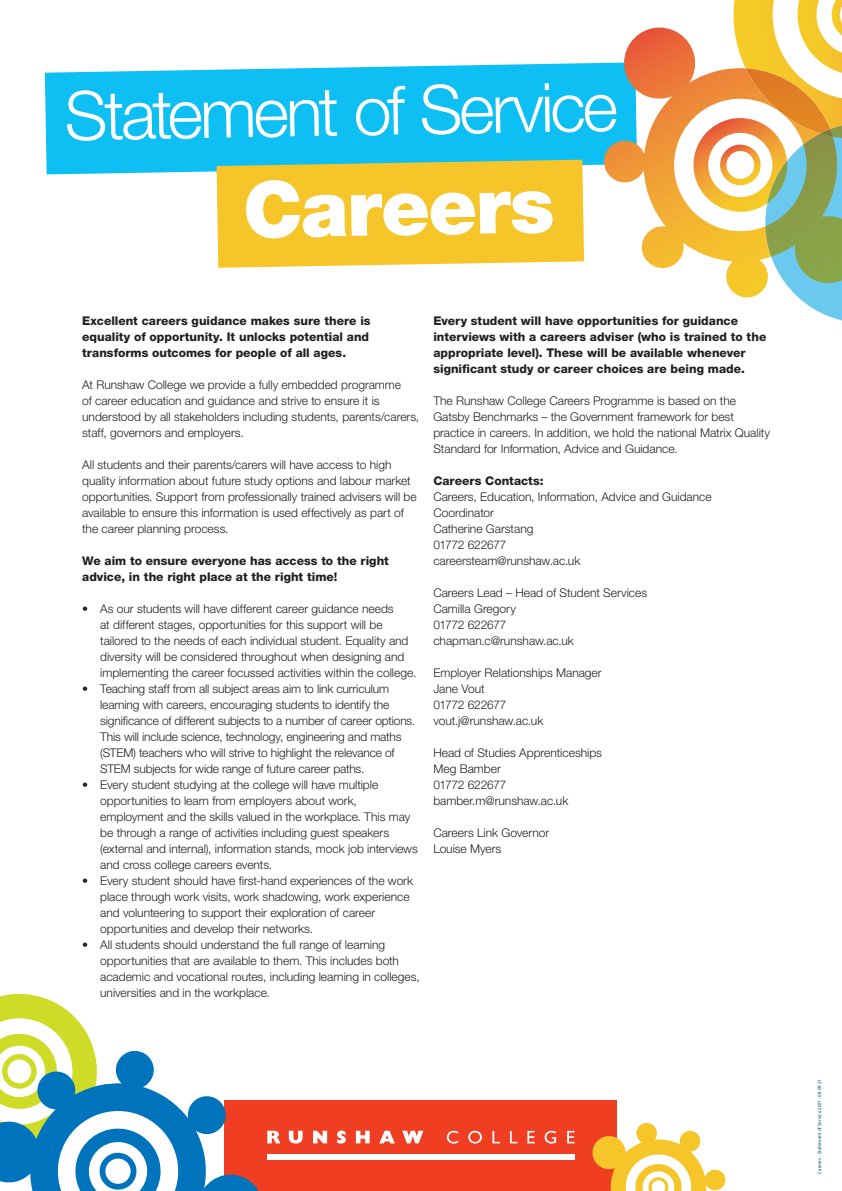
<style>
.page{position:relative;width:842px;height:1191px;background:#fff}
.page>*{position:absolute;margin:0;border:0;box-sizing:border-box;transform-origin:0 0}
.t1{font:900 78px "Helvetica Neue LT Pro";color:#fff}
.t2{font:300 68px "Helvetica Neue LT Pro";color:#fff}
.t3{font:300 12px/16px "Helvetica Neue LT Pro";color:#231f20}
.t4{font:800 12px/16px "Helvetica Neue LT Pro";color:#231f20}
.t5{font:300 12px "Helvetica Neue LT Pro";letter-spacing:-.025em;color:#231f20}
.Body{font:5px "Myriad Pro";letter-spacing:.01em;color:#005376}
</style>
<div class="page">
<div style="left:45px;top:63px;width:556px;height:111px;background:#0dbff2"></div>
<svg style="left:217px;top:160px;width:367px;height:108px;background:#efc635"></svg>
<div style="left:225px;top:1100px;width:392px;height:91px;background:#ef3e22"></div>
<div style="left:267px;top:1154px;width:307px;height:5px;background:#fff"></div>
<svg style="left:289px;top:1130px;width:14px;height:13px"></svg>
<svg style="left:313px;top:1130px;width:14px;height:13px"></svg>
<svg style="left:337px;top:1130px;width:9px;height:13px"></svg>
<svg style="left:356px;top:1130px;width:14px;height:13px"></svg>
<svg style="left:379px;top:1130px;width:16px;height:13px"></svg>
<svg style="left:402px;top:1130px;width:21px;height:13px"></svg>
<svg style="left:447px;top:1130px;width:11px;height:13px"></svg>
<svg style="left:468px;top:1130px;width:14px;height:13px"></svg>
<svg style="left:492px;top:1131px;width:8px;height:12px"></svg>
<svg style="left:510px;top:1131px;width:7px;height:12px"></svg>
<svg style="left:527px;top:1131px;width:8px;height:12px"></svg>
<svg style="left:545px;top:1130px;width:11px;height:13px"></svg>
<svg style="left:567px;top:1131px;width:7px;height:12px"></svg>
<svg style="left:601px;top:28px;width:86px;height:240px"></svg>
<svg style="left:687px;top:0;width:155px;height:321px"></svg>
<svg style="left:592px;top:1123px;width:134px;height:68px"></svg>
<svg style="left:0;top:994px;width:280px;height:197px"></svg>
<p class="t2" style="left:64px;top:74px;width:555px;rotate:-1deg">Statement of Service</p>
<p class="t1" style="left:242px;top:163px;width:313px;rotate:-1deg">Careers</p>
<p class="t4" style="left:82px;top:312px;width:290px">Excellent careers guidance makes sure there is equality of opportunity. It unlocks potential and transforms outcomes for people of all ages.</p>
<p class="t3" style="left:82px;top:376px;width:339px">At Runshaw College we provide a fully embedded programme<br>of career education and guidance and strive to ensure it is understood by all stakeholders including students, parents/carers, staff, governors and employers.</p>
<p class="t3" style="left:82px;top:456px;width:336px">All students and their parents/carers will have access to high quality information about future study options and labour market opportunities. Support from professionally trained advisers will be available to ensure this information is used effectively as part of the career planning process.</p>
<p class="t4" style="left:82px;top:552px;width:308px">We aim to ensure everyone has access to the right advice, in the right place at the right time!</p>
<p class="t3" style="left:100px;top:600px;width:318px;text-indent:-18px">• As our students will have different career guidance needs<br>at different stages, opportunities for this support will be tailored to the needs of each individual student. Equality and diversity will be considered throughout when designing and implementing the career focussed activities within the college.</p>
<p class="t3" style="left:100px;top:680px;width:317px;text-indent:-18px">• Teaching staff from all subject areas aim to link curriculum learning with careers, encouraging students to identify the significance of different subjects to a number of career options.<br>This will include science, technology, engineering and maths (STEM) teachers who will strive to highlight the relevance of STEM subjects for wide range of future career paths.</p>
<p class="t3" style="left:100px;top:776px;width:319px;text-indent:-18px">• Every student studying at the college will have multiple opportunities to learn from employers about work, employment and the skills valued in the workplace. This may be through a range of activities including guest speakers (external and internal), information stands, mock job interviews and cross college careers events.</p>
<p class="t3" style="left:100px;top:872px;width:314px;text-indent:-18px">• Every student should have first-hand experiences of the work place through work visits, work shadowing, work experience and volunteering to support their exploration of career opportunities and develop their networks.</p>
<p class="t3" style="left:100px;top:936px;width:321px;text-indent:-18px">• All students should understand the full range of learning opportunities that are available to them. This includes both academic and vocational routes, including learning in colleges, universities and in the workplace.</p>
<p class="t4" style="left:433px;top:312px;width:334px">Every student will have opportunities for guidance interviews with a careers adviser (who is trained to the appropriate level). These will be available whenever significant study or career choices are being made.</p>
<p class="t3" style="left:433px;top:392px;width:338px">The Runshaw College Careers Programme is based on the Gatsby Benchmarks – the Government framework for best practice in careers. In addition, we hold the national Matrix Quality Standard for Information, Advice and Guidance.</p>
<p class="t4" style="left:433px;top:472px;width:112px">Careers Contacts:</p>
<p class="t3" style="left:433px;top:488px;width:280px">Careers, Education, Information, Advice and Guidance<br>Coordinator</p>
<p class="t3" style="left:433px;top:520px;width:102px">Catherine Garstang</p>
<p class="t5" style="left:433px;top:537px;width:75px">01772 622677</p>
<p class="t3" style="left:433px;top:552px;width:149px">careersteam@runshaw.ac.uk</p>
<p class="t3" style="left:433px;top:584px;width:215px">Careers Lead – Head of Student Services</p>
<p class="t3" style="left:433px;top:600px;width:84px">Camilla Gregory</p>
<p class="t5" style="left:433px;top:617px;width:75px">01772 622677</p>
<p class="t3" style="left:433px;top:632px;width:142px">chapman.c@runshaw.ac.uk</p>
<p class="t3" style="left:433px;top:664px;width:170px">Employer Relationships Manager</p>
<p class="t3" style="left:433px;top:680px;width:53px">Jane Vout</p>
<p class="t5" style="left:433px;top:697px;width:75px">01772 622677</p>
<p class="t3" style="left:433px;top:712px;width:111px">vout.j@runshaw.ac.uk</p>
<p class="t3" style="left:433px;top:744px;width:170px">Head of Studies Apprenticeships</p>
<p class="t3" style="left:433px;top:760px;width:69px">Meg Bamber</p>
<p class="t5" style="left:433px;top:777px;width:75px">01772 622677</p>
<p class="t3" style="left:433px;top:792px;width:137px">bamber.m@runshaw.ac.uk</p>
<p class="t3" style="left:433px;top:824px;width:117px">Careers Link Governor</p>
<p class="t3" style="left:433px;top:840px;width:70px">Louise Myers</p>
<p class="Body" style="left:816px;top:1173px;width:96px;rotate:-90deg">Careers - Statement of Service 2021 - 08 09 21</p>
</div>
